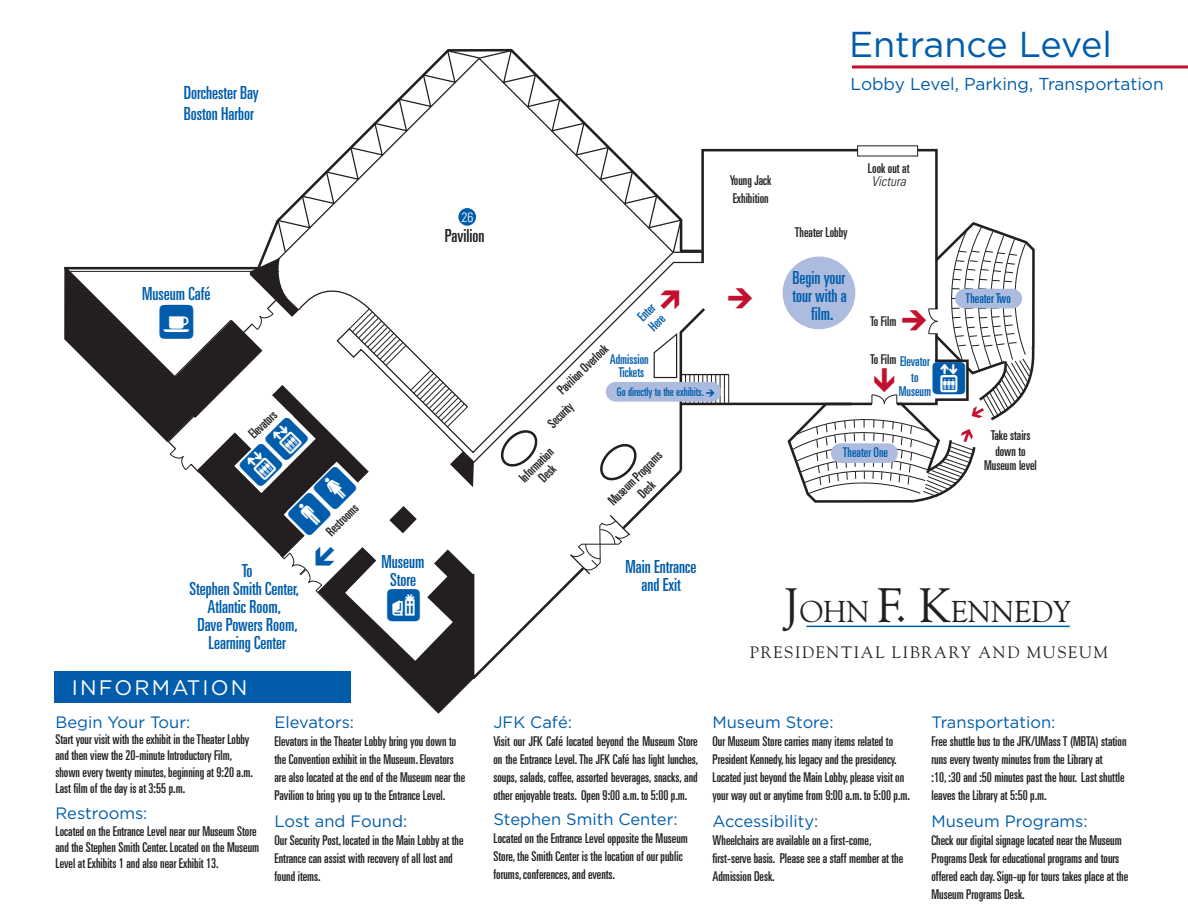
<style>
.page{position:relative;width:1188px;height:918px;background:#fff}
.page>*{position:absolute;margin:0;border:0;box-sizing:border-box;transform-origin:0 0}
.ParaStyle01-Leading{font:36px "Gotham";color:#015dab}
.ParaStyle01-Leading-2{font:36px "Communications P06";color:#015dab}
.ParaStyle01-Leading-3{font:34.5px "Communications P06";color:#015dab}
.ParaStyle01-Leading-4{font:34.5px "Communications P06";color:#c3102f}
.ParaStyle09-Leading{font:34.5px "Communications P06";color:#c3102f}
.ParaStyle01-Leading-5{font:30px "Goudy";color:#231f20}
.ParaStyle01-Leading-6{font:21px "Gotham";letter-spacing:.1em;color:#fff}
.ParaStyle05-Leading{font:ultra-condensed 18px/18px "Univers";color:#015dab;text-align:center}
.ParaStyle07-Leading{font:ultra-condensed 18px "Univers";color:#015dab}
.ParaStyle08-Leading{font:ultra-condensed 18px/21px "Univers";color:#015dab}
.ParaStyle01-Leading-7{font:ultra-condensed 18px "Univers";color:#015dab}
.ParaStyle01-Leading-8{font:ultra-condensed 18px "Univers";color:#231f20}
.ParaStyle06-Leading{font:ultra-condensed 18px "Univers";color:#015dab}
.ParaStyle01-Leading-9{font:17.25px "Gotham";color:#015dab}
.ParaStyle01-Leading-10{font:16.5px "Gotham";color:#015dab}
.ParaStyle01-Leading-11{font:16.5px "Goudy";letter-spacing:.1em;color:#231f20}
.ParaStyle12-Leading{font:16.5px "Gotham";color:#015dab}
.ParaStyle05-Leading-2{font:ultra-condensed 13.5px/18px "Univers";color:#231f20}
.ParaStyle01-Leading-12{font:ultra-condensed 13.5px/16.2px "Univers";color:#231f20}
.ParaStyle12-Leading-2{font:ultra-condensed 13.5px/18px "Univers";color:#231f20;text-align:justify}
.ParaStyle01-Leading-13{font:ultra-condensed 13.5px "Univers";color:#015dab}
.ParaStyle18-Leading{font:ultra-condensed 13.5px "Univers";color:#231f20}
.ParaStyle04-Leading{font:ultra-condensed 13.5px "Univers";letter-spacing:-.005em;color:#231f20}
.ParaStyle03-Leading{font:ultra-condensed 13.5px "Univers";color:#231f20}
.ParaStyle02-Leading{font:ultra-condensed 13.5px "Univers";color:#231f20}
.ParaStyle01-Leading-14{font:italic 300 condensed 13.5px "Univers";color:#231f20}
.ParaStyle03-Leading-2{font:ultra-condensed 13.5px "Univers";color:#015dab}
.ParaStyle01-Leading-15{font:300 condensed 13.5px "Univers";color:#fff}
.ParaStyle01-Leading-16{font:ultra-condensed 12px "Univers";color:#015dab}
.s1{font-family:"Communications P06";font-stretch:normal}
.s2{font-size:48px}
</style>
<div class="page">
<svg style="left:729px;top:148px;width:209px;height:258px"></svg>
<hr style="left:852px;top:65px;width:336px;height:3px;background:#c3102f">
<div style="left:858px;top:146px;width:60px;height:10px;background:#fff"></div>
<div style="left:54px;top:671px;width:297px;height:32px;background:#015dab"></div>
<hr style="left:806px;top:626px;width:264px;height:1px;background:#015dab">
<svg style="left:786px;top:220px;width:249px;height:283px"></svg>
<svg style="left:64px;top:49px;width:665px;height:665px"></svg>
<p class="ParaStyle08-Leading" style="left:184px;top:82px;width:76px">Dorchester Bay<br>Boston Harbor</p>
<p class="ParaStyle01-Leading" style="left:849px;top:25px;width:264px">Entrance Level</p>
<p class="ParaStyle01-Leading-9" style="left:850px;top:74px;width:315px">Lobby Level, Parking, Transportation</p>
<p class="ParaStyle01-Leading-15" style="left:462px;top:209px;width:13px">26</p>
<p class="ParaStyle01-Leading-8" style="left:445px;top:226px;width:41px">Pavilion</p>
<p class="ParaStyle18-Leading" style="left:730px;top:173px;width:43px">Young Jack</p>
<p class="ParaStyle18-Leading" style="left:733px;top:191px;width:38px">Exhibition</p>
<p class="ParaStyle01-Leading-12" style="left:795px;top:224px;width:54px">Theater Lobby</p>
<p class="ParaStyle01-Leading-12" style="left:868px;top:160px;width:43px">Look out at</p>
<p class="ParaStyle01-Leading-14" style="left:872px;top:173px;width:36px">Victura</p>
<p class="ParaStyle01-Leading-7" style="left:142px;top:283px;width:70px">Museum Café</p>
<p class="ParaStyle01-Leading-2" style="left:157px;top:303px;width:40px">X</p>
<p class="ParaStyle01-Leading-12" style="left:245px;top:430px;width:35px;rotate:-44deg">Elevators</p>
<p class="ParaStyle06-Leading" style="left:242px;top:560px;width:12px">To</p>
<p class="ParaStyle05-Leading" style="left:189px;top:579px;width:111px">Stephen Smith Center,<br>Atlantic Room,</p>
<p class="ParaStyle07-Leading" style="left:197px;top:614px;width:102px">Dave Powers Room,</p>
<p class="ParaStyle07-Leading" style="left:208px;top:632px;width:79px">Learning Center</p>
<p class="ParaStyle01-Leading-6" style="left:72px;top:676px;width:177px">INFORMATION</p>
<p class="ParaStyle05-Leading-2" style="left:322px;top:527px;width:41px;rotate:-45deg">Restrooms</p>
<p class="ParaStyle01-Leading-7" style="left:382px;top:551px;width:45px">Museum</p>
<p class="ParaStyle01-Leading-7" style="left:390px;top:569px;width:27px">Store</p>
<p class="ParaStyle01-Leading-3" style="left:386px;top:587px;width:38px">C</p>
<p class="ParaStyle01-Leading-10" style="left:56px;top:713px;width:136px">Begin Your Tour:</p>
<p class="ParaStyle01-Leading-12" style="left:56px;top:731px;width:195px">Start your visit with the exhibit in the Theater Lobby and then view the 20-minute Introductory Film,</p>
<p class="ParaStyle01-Leading-12" style="left:56px;top:764px;width:199px">shown every twenty minutes, beginning at 9:20 a.m.<br>Last film of the day is at 3:55 p.m.</p>
<p class="ParaStyle01-Leading-10" style="left:56px;top:804px;width:94px">Restrooms:</p>
<p class="ParaStyle01-Leading-12" style="left:56px;top:823px;width:205px">Located on the Entrance Level near our Museum Store and the Stephen Smith Center. Located on the Museum<br>Level at Exhibits 1 and also near Exhibit 13.</p>
<p class="ParaStyle01-Leading-10" style="left:274px;top:713px;width:81px">Elevators:</p>
<p class="ParaStyle05-Leading-2" style="left:274px;top:732px;width:183px">Elevators in the Theater Lobby bring you down to</p>
<p class="ParaStyle05-Leading-2" style="left:274px;top:750px;width:192px">the Convention exhibit in the Museum. Elevators are also located at the end of the Museum near the<br>Pavilion to bring you up to the Entrance Level.</p>
<p class="ParaStyle01-Leading-10" style="left:274px;top:812px;width:134px">Lost and Found:</p>
<p class="ParaStyle05-Leading-2" style="left:274px;top:831px;width:191px">Our Security Post, located in the Main Lobby at the<br>Entrance can assist with recovery of all lost and found items.</p>
<p class="ParaStyle01-Leading-13" style="left:634px;top:313px;width:20px;rotate:-44deg">Enter</p>
<p class="ParaStyle01-Leading-13" style="left:645px;top:323px;width:19px;rotate:-44deg">Here</p>
<p class="ParaStyle01-Leading-12" style="left:554px;top:386px;width:66px;rotate:-44deg">Pavilion Overlook</p>
<p class="ParaStyle01-Leading-13" style="left:610px;top:351px;width:41px">Admission</p>
<p class="ParaStyle03-Leading-2" style="left:618px;top:365px;width:27px">Tickets</p>
<p class="ParaStyle01-Leading-16" style="left:617px;top:385px;width:101px">Go directly to the exhibits.<span class="s1">A</span></p>
<p class="ParaStyle03-Leading" style="left:545px;top:420px;width:32px;rotate:-45deg">Security</p>
<p class="ParaStyle01-Leading-12" style="left:516px;top:474px;width:44px;rotate:-45deg">Information</p>
<p class="ParaStyle03-Leading" style="left:536px;top:474px;width:20px;rotate:-45deg">Desk</p>
<p class="ParaStyle01-Leading-12" style="left:605px;top:497px;width:72px;text-align:center;rotate:-45deg">Museum Programs<br>Desk</p>
<p class="ParaStyle01-Leading-4" style="left:722px;top:280px;width:38px">A</p>
<p class="ParaStyle05-Leading" style="left:792px;top:269px;width:56px;text-align:left">Begin your tour with a</p>
<p class="ParaStyle07-Leading" style="left:811px;top:304px;width:24px">film.</p>
<p class="ParaStyle01-Leading-13" style="left:966px;top:290px;width:47px">Theater Two</p>
<p class="ParaStyle01-Leading-4" style="left:896px;top:302px;width:38px">A</p>
<p class="ParaStyle04-Leading" style="left:870px;top:314px;width:28px">To Film</p>
<p class="ParaStyle04-Leading" style="left:870px;top:351px;width:28px">To Film</p>
<p class="ParaStyle01-Leading-13" style="left:900px;top:354px;width:31px">Elevator</p>
<p class="ParaStyle01-Leading-13" style="left:911px;top:370px;width:9px">to</p>
<p class="ParaStyle01-Leading-13" style="left:899px;top:384px;width:34px">Museum</p>
<p class="ParaStyle01-Leading-3" style="left:931px;top:361px;width:38px">G</p>
<p class="ParaStyle09-Leading" style="left:866px;top:362px;width:38px">S</p>
<p class="ParaStyle01-Leading-13" style="left:843px;top:445px;width:47px">Theater One</p>
<p class="ParaStyle01-Leading-12" style="left:991px;top:427px;width:41px;text-align:center">Take stairs down to</p>
<p class="ParaStyle02-Leading" style="left:984px;top:457px;width:54px">Museum level</p>
<p class="ParaStyle05-Leading" style="left:626px;top:558px;width:73px">Main Entrance and Exit</p>
<p class="ParaStyle01-Leading-5" style="left:784px;top:593px;width:289px"><span class="s2">J</span>OHN <span class="s2">F. K</span>ENNEDY</p>
<p class="ParaStyle01-Leading-11" style="left:750px;top:642px;width:360px">PRESIDENTIAL LIBRARY AND MUSEUM</p>
<p class="ParaStyle01-Leading-10" style="left:494px;top:713px;width:80px">JFK Café:</p>
<p class="ParaStyle12-Leading-2" style="left:494px;top:732px;width:206px">Visit our JFK Café located beyond the Museum Store on the Entrance Level. The JFK Café has light lunches, soups, salads, coffee, assorted beverages, snacks, and other enjoyable treats. Open 9:00 a.m. to 5:00 p.m.</p>
<p class="ParaStyle12-Leading" style="left:494px;top:810px;width:186px">Stephen Smith Center:</p>
<p class="ParaStyle12-Leading-2" style="left:494px;top:829px;width:196px;text-align:left">Located on the Entrance Level opposite the Museum<br>Store, the Smith Center is the location of our public forums, conferences, and events.</p>
<p class="ParaStyle01-Leading-10" style="left:712px;top:713px;width:123px">Museum Store:</p>
<p class="ParaStyle05-Leading-2" style="left:712px;top:732px;width:199px">Our Museum Store carries many items related to President Kennedy, his legacy and the presidency.<br>Located just beyond the Main Lobby, please visit on your way out or anytime from 9:00 a.m. to 5:00 p.m.</p>
<p class="ParaStyle01-Leading-10" style="left:712px;top:812px;width:107px">Accessibility:</p>
<p class="ParaStyle05-Leading-2" style="left:712px;top:831px;width:161px">Wheelchairs are available on a first-come,</p>
<p class="ParaStyle05-Leading-2" style="left:712px;top:849px;width:192px">first-serve basis. Please see a staff member at the<br>Admission Desk.</p>
<p class="ParaStyle01-Leading-10" style="left:932px;top:713px;width:125px">Transportation:</p>
<p class="ParaStyle05-Leading-2" style="left:932px;top:732px;width:197px">Free shuttle bus to the JFK/UMass T (MBTA) station runs every twenty minutes from the Library at</p>
<p class="ParaStyle05-Leading-2" style="left:932px;top:768px;width:195px">:10, :30 and :50 minutes past the hour. Last shuttle leaves the Library at 5:50 p.m.</p>
<p class="ParaStyle01-Leading-10" style="left:932px;top:812px;width:158px">Museum Programs:</p>
<p class="ParaStyle05-Leading-2" style="left:932px;top:831px;width:198px">Check our digital signage located near the Museum Programs Desk for educational programs and tours offered each day. Sign-up for tours takes place at the Museum Programs Desk.</p>
</div>
